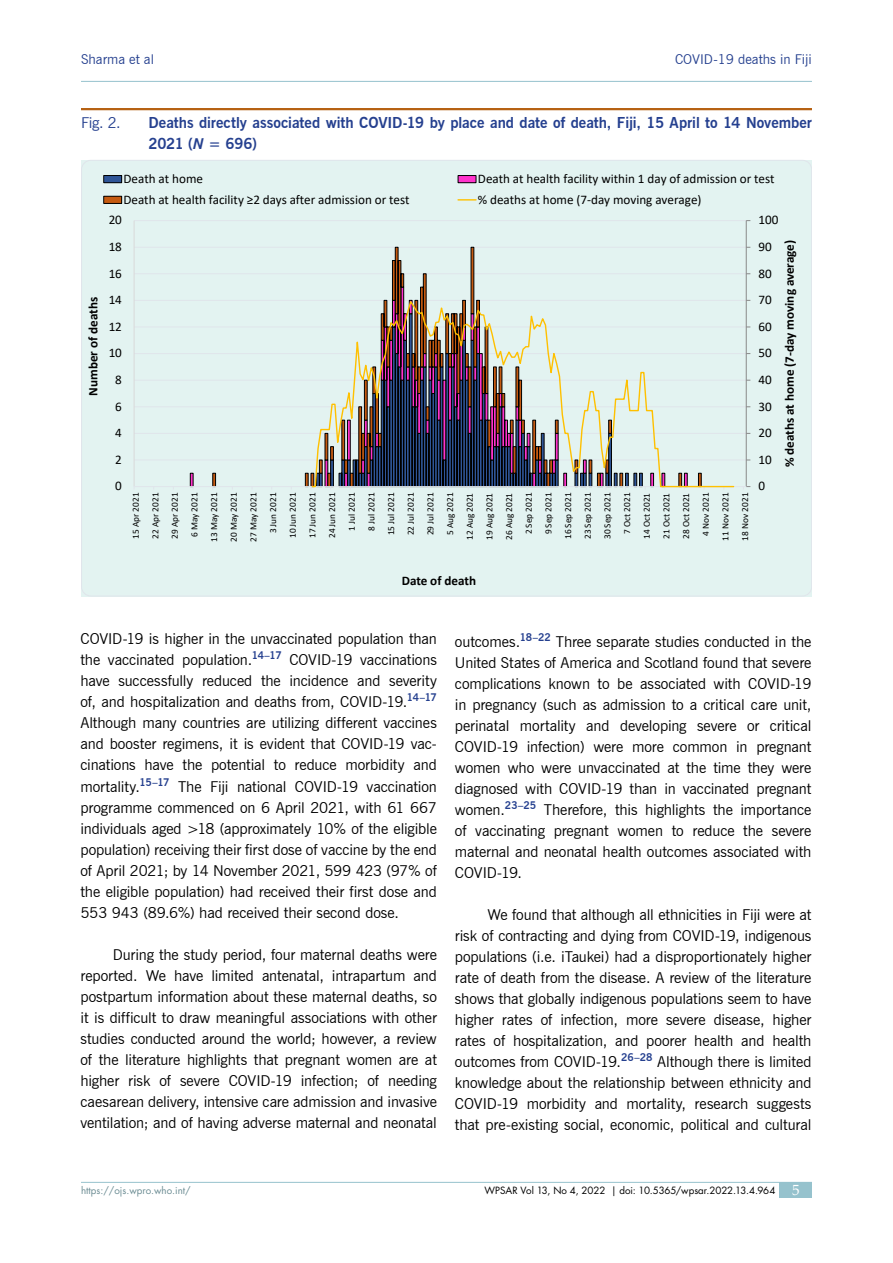
<style>
.page{position:relative;width:893px;height:1263px;background:#fff}
.page>*{position:absolute;margin:0;border:0;box-sizing:border-box;transform-origin:0 0}
.t1{font:15px/21px "News Gothic BT";letter-spacing:-.005em;color:#000;text-align:justify}
.t2{font:700 15px/21px "News Gothic BT";letter-spacing:-.005em;color:#25408f}
.t3{font:15px "News Gothic BT";color:#25408f}
.t4{font:13.5px "News Gothic BT";color:#25408f}
.t5{font:13.2px "Calibri";color:#000}
.t6{font:700 13.2px "Calibri";color:#000}
.t7{font:13.05px "Calibri";color:#000}
.t8{font:700 13.05px "Calibri";color:#000}
.t9{font:9.75px "Futura LT";letter-spacing:-.005em;color:#000}
.t10{font:9.75px "Futura LT";color:#6b8c93}
.t11{font:9.3px/19.6px "Calibri";color:#000;text-align:right}
.s1{font-style:italic}
.s2{font-family:"Palatino Linotype";font-size:15px;color:#fff}
</style>
<div class="page">
<hr style="left:81px;top:1182px;width:731px;height:1px;background:#96c2cd">
<div style="left:780px;top:1182px;width:32px;height:15px;background:#96c2cd"></div>
<hr style="left:81px;top:81px;width:731px;height:1px;background:#96c2cd">
<hr style="left:81px;top:108px;width:731px;height:2px;background:#b66113">
<div style="left:82px;top:160px;width:730px;height:436px;background:#e3f3f1;border-radius:9px"></div>
<hr style="left:134px;top:460px;width:612px;height:1px;background:#e0e5eb">
<hr style="left:134px;top:433px;width:612px;height:1px;background:#e0e5eb">
<hr style="left:134px;top:406px;width:612px;height:1px;background:#e0e5eb">
<hr style="left:134px;top:380px;width:612px;height:1px;background:#e0e5eb">
<hr style="left:134px;top:353px;width:612px;height:1px;background:#e0e5eb">
<hr style="left:134px;top:327px;width:612px;height:1px;background:#e0e5eb">
<hr style="left:134px;top:300px;width:612px;height:1px;background:#e0e5eb">
<hr style="left:134px;top:273px;width:612px;height:1px;background:#e0e5eb">
<hr style="left:134px;top:247px;width:612px;height:1px;background:#e0e5eb">
<hr style="left:134px;top:220px;width:612px;height:1px;background:#e0e5eb">
<div style="left:190px;top:473px;width:3px;height:14px;border:1px solid #000"></div>
<div style="left:401px;top:287px;width:3px;height:93px;border:1px solid #000"></div>
<div style="left:212px;top:473px;width:4px;height:14px;border:1px solid #000"></div>
<div style="left:305px;top:473px;width:3px;height:14px;border:1px solid #000"></div>
<div style="left:392px;top:260px;width:4px;height:41px;border:1px solid #000"></div>
<div style="left:395px;top:247px;width:3px;height:67px;border:1px solid #000"></div>
<div style="left:398px;top:260px;width:3px;height:67px;border:1px solid #000"></div>
<div style="left:401px;top:273px;width:3px;height:14px;border:1px solid #000"></div>
<div style="left:420px;top:287px;width:4px;height:80px;border:1px solid #000"></div>
<div style="left:423px;top:273px;width:3px;height:81px;border:1px solid #000"></div>
<hr style="left:746px;top:221px;width:1px;height:266px;background:#898989">
<hr style="left:134px;top:221px;width:1px;height:266px;background:#d9d9d9">
<hr style="left:134px;top:486px;width:612px;height:1px;background:#e0e5eb">
<svg style="left:311px;top:298px;width:424px;height:189px"></svg>
<div style="left:104px;top:176px;width:18px;height:7px;background:#2f5597"></div>
<div style="left:103px;top:175px;width:19px;height:8px;border:1px solid #000"></div>
<div style="left:458px;top:176px;width:18px;height:7px;background:#f3c"></div>
<div style="left:458px;top:175px;width:18px;height:8px;border:1px solid #000"></div>
<div style="left:104px;top:196px;width:18px;height:7px;background:#c55a11"></div>
<div style="left:103px;top:196px;width:19px;height:8px;border:1px solid #000"></div>
<svg style="left:458px;top:199px;width:18px;height:2px"></svg>
<p class="t4" style="left:81px;top:51px;width:75px">Sharma et al</p>
<p class="t4" style="left:675px;top:51px;width:138px">COVID-19 deaths in Fiji</p>
<p class="t3" style="left:81px;top:114px;width:41px">Fig. 2.</p>
<p class="t2" style="left:148px;top:112px;width:665px">Deaths directly associated with COVID-19 by place and date of death, Fiji, 15 April to 14 November<br>2021 (<span class="s1">N</span> = 696)</p>
<p class="t7" style="left:124px;top:169px;width:81px">Death at home</p>
<p class="t7" style="left:478px;top:169px;width:298px">Death at health facility within 1 day of admission or test</p>
<p class="t5" style="left:124px;top:190px;width:287px">Death at health facility ≥2 days after admission or test</p>
<p class="t5" style="left:478px;top:190px;width:225px">% deaths at home (7-day moving average)</p>
<p class="t8" style="left:84px;top:396px;width:100px;rotate:-90deg">Number of deaths</p>
<p class="t5" style="left:109px;top:211px;width:15px">20</p>
<p class="t5" style="left:758px;top:211px;width:21px">100</p>
<p class="t7" style="left:109px;top:238px;width:15px">18</p>
<p class="t7" style="left:109px;top:264px;width:15px">16</p>
<p class="t7" style="left:109px;top:291px;width:15px">14</p>
<p class="t7" style="left:109px;top:317px;width:15px">12</p>
<p class="t7" style="left:109px;top:344px;width:15px">10</p>
<p class="t7" style="left:115px;top:371px;width:8px">8</p>
<p class="t7" style="left:115px;top:397px;width:8px">6</p>
<p class="t7" style="left:115px;top:424px;width:8px">4</p>
<p class="t7" style="left:115px;top:450px;width:8px">2</p>
<p class="t7" style="left:758px;top:238px;width:15px">90</p>
<p class="t7" style="left:758px;top:264px;width:15px">80</p>
<p class="t7" style="left:758px;top:291px;width:15px">70</p>
<p class="t7" style="left:758px;top:317px;width:15px">60</p>
<p class="t7" style="left:758px;top:344px;width:15px">50</p>
<p class="t7" style="left:758px;top:371px;width:15px">40</p>
<p class="t7" style="left:758px;top:397px;width:15px">30</p>
<p class="t7" style="left:758px;top:424px;width:15px">20</p>
<p class="t7" style="left:758px;top:450px;width:15px">10</p>
<p class="t6" style="left:780px;top:467px;width:229px;rotate:-90deg">% deaths at home (7-day moving average)</p>
<p class="t7" style="left:115px;top:477px;width:8px">0</p>
<p class="t7" style="left:758px;top:477px;width:8px">0</p>
<p class="t11" style="left:126px;top:542px;width:51px;rotate:-90deg">15 Apr 2021<br>22 Apr 2021<br>29 Apr 2021<br>6 May 2021<br>13 May 2021<br>20 May 2021<br>27 May 2021<br>3 Jun 2021<br>10 Jun 2021<br>17 Jun 2021<br>24 Jun 2021<br>1 Jul 2021<br>8 Jul 2021<br>15 Jul 2021<br>22 Jul 2021<br>29 Jul 2021<br>5 Aug 2021<br>12 Aug 2021<br>19 Aug 2021<br>26 Aug 2021<br>2 Sep 2021<br>9 Sep 2021<br>16 Sep 2021<br>23 Sep 2021<br>30 Sep 2021<br>7 Oct 2021<br>14 Oct 2021<br>21 Oct 2021<br>28 Oct 2021<br>4 Nov 2021<br>11 Nov 2021<br>18 Nov 2021</p>
<p class="t8" style="left:402px;top:571px;width:76px">Date of death</p>
<p class="t1" style="left:80px;top:628px;width:358px">COVID-19 is higher in the unvaccinated population than the vaccinated population.<sup>14–17</sup> COVID-19 vaccinations have successfully reduced the incidence and severity of, and hospitalization and deaths from, COVID-19.<sup>14–17<br></sup>Although many countries are utilizing different vaccines and booster regimens, it is evident that COVID-19 vac&shy;cinations have the potential to reduce morbidity and mortality.<sup>15–17</sup> The Fiji national COVID-19 vaccination programme commenced on 6 April 2021, with 61 667 individuals aged &gt;18 (approximately 10% of the eligible population) receiving their first dose of vaccine by the end of April 2021; by 14 November 2021, 599 423 (97% of the eligible population) had received their first dose and 553 943 (89.6%) had received their second dose.</p>
<p class="t1" style="left:80px;top:944px;width:358px;text-indent:32px">During the study period, four maternal deaths were reported. We have limited antenatal, intrapartum and postpartum information about these maternal deaths, so it is difficult to draw meaningful associations with other studies conducted around the world; however, a review of the literature highlights that pregnant women are at higher risk of severe COVID-19 infection; of needing caesarean delivery, intensive care admission and invasive ventilation; and of having adverse maternal and neonatal</p>
<p class="t1" style="left:455px;top:631px;width:358px">outcomes.<sup>18–22</sup> Three separate studies conducted in the United States of America and Scotland found that severe complications known to be associated with COVID-19 in pregnancy (such as admission to a critical care unit, perinatal mortality and developing severe or critical COVID-19 infection) were more common in pregnant women who were unvaccinated at the time they were diagnosed with COVID-19 than in vaccinated pregnant women.<sup>23–25</sup> Therefore, this highlights the importance of vaccinating pregnant women to reduce the severe maternal and neonatal health outcomes associated with COVID-19.</p>
<p class="t1" style="left:455px;top:904px;width:358px;text-indent:32px">We found that although all ethnicities in Fiji were at risk of contracting and dying from COVID-19, indigenous populations (i.e. iTaukei) had a disproportionately higher rate of death from the disease. A review of the literature shows that globally indigenous populations seem to have higher rates of infection, more severe disease, higher rates of hospitalization, and poorer health and health outcomes from COVID-19.<sup>26–28</sup> Although there is limited knowledge about the relationship between ethnicity and COVID-19 morbidity and mortality, research suggests that pre-existing social, economic, political and cultural</p>
<p class="t10" style="left:81px;top:1184px;width:111px">https://ojs.wpro.who.int/</p>
<p class="t9" style="left:484px;top:1184px;width:317px">WPSAR Vol 13, No 4, 2022 | doi: 10.5365/wpsar.2022.13.4.964 <span class="s2">5</span></p>
</div>
